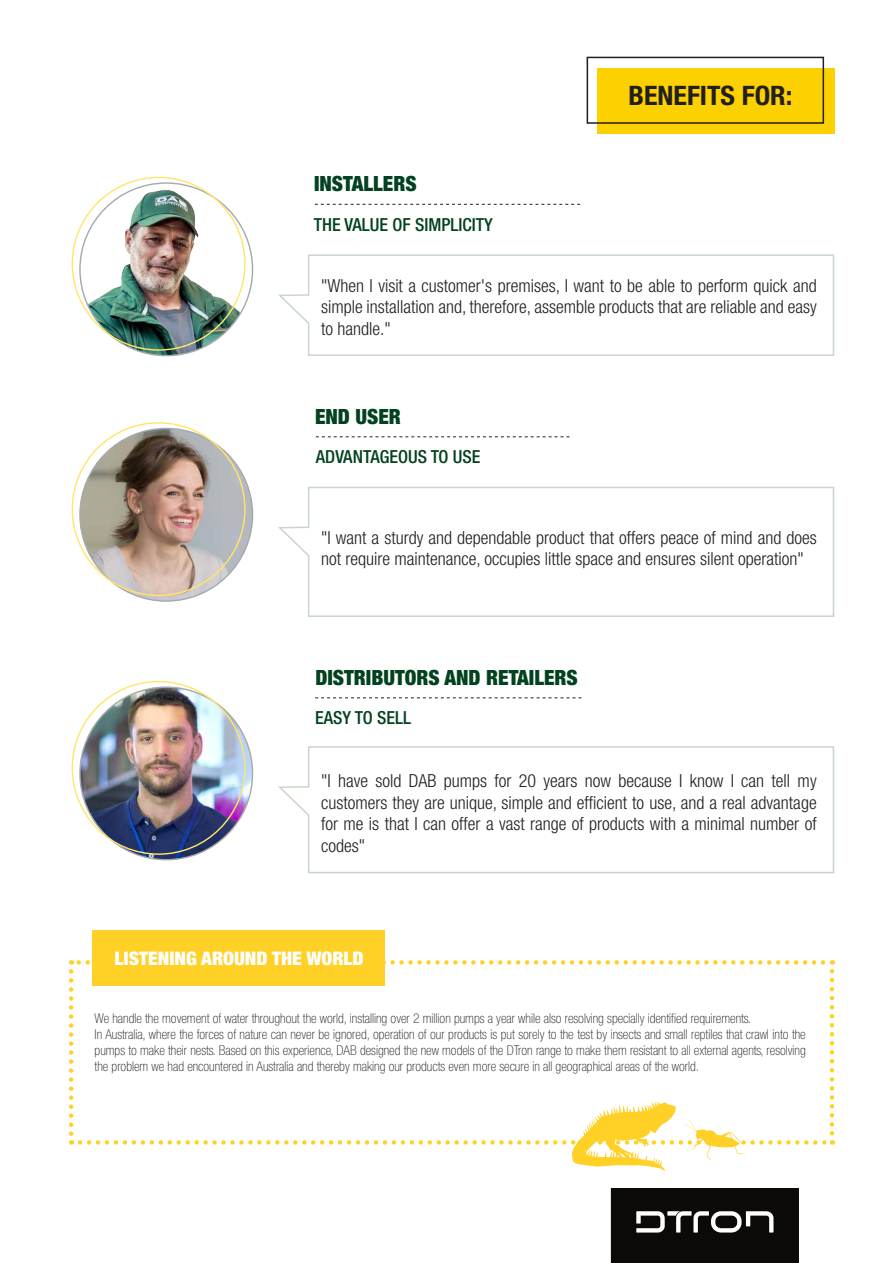
<style>
.page{position:relative;width:893px;height:1263px;background:#fff}
.page>*{position:absolute;margin:0;border:0;box-sizing:border-box;transform-origin:0 0}
.t1{font:700 condensed 26.85px "Helvetica Neue LT";color:#221f1f;scale:1.04 1}
.t2{font:900 condensed 21px "Helvetica Neue LT";color:#03421f}
.t3{font:900 condensed 18.75px "Helvetica Neue LT";color:#fff;scale:1.04 1}
.t4{font:300 condensed 18px/21.6px "Helvetica Neue LT";color:#221f1f;text-align:justify}
.t5{font:500 condensed 18px "Helvetica Neue LT";color:#03421f}
.t6{font:100 condensed 13.5px/16.2px "Helvetica Neue LT";color:#221f1f}
</style>
<div class="page">
<svg style="left:611px;top:1188px;width:188px;height:75px;background:#201e1b"></svg>
<svg style="left:315px;top:204px;width:265px;height:1px"></svg>
<svg style="left:278px;top:254px;width:557px;height:102px"></svg>
<svg style="left:316px;top:436px;width:253px;height:1px"></svg>
<svg style="left:278px;top:486px;width:557px;height:131px"></svg>
<svg style="left:315px;top:697px;width:266px;height:1px"></svg>
<svg style="left:278px;top:746px;width:557px;height:128px"></svg>
<div style="left:92px;top:930px;width:292px;height:56px;background:#ffd025"></div>
<svg style="left:69px;top:960px;width:765px;height:211px"></svg>
<img style="left:80px;top:687px;width:173px;height:173px;border-radius:86px">
<img style="left:80px;top:428px;width:173px;height:173px;border-radius:86px">
<svg style="left:80px;top:183px;width:173px;height:173px"></svg>
<img style="left:87px;top:190px;width:154px;height:166px">
<div style="left:597px;top:68px;width:237px;height:66px;background:#fdd000"></div>
<div style="left:587px;top:57px;width:237px;height:67px;border:2px solid #221f1f"></div>
<h2 class="t2" style="left:314px;top:172px;width:104px">INSTALLERS</h2>
<h3 class="t5" style="left:314px;top:218px;width:180px">THE VALUE OF SIMPLICITY</h3>
<h1 class="t1" style="left:628px;top:81px;width:159px">BENEFITS FOR:</h1>
<h3 class="t4" style="left:321px;top:276px;width:497px">"When I visit a customer's premises, I want to be able to perform quick and simple installation and, therefore, assemble products that are reliable and easy to handle."</h3>
<h2 class="t2" style="left:315px;top:404px;width:87px">END USER</h2>
<h3 class="t5" style="left:316px;top:450px;width:166px">ADVANTAGEOUS TO USE</h3>
<h3 class="t4" style="left:321px;top:528px;width:497px">"I want a sturdy and dependable product that offers peace of mind and does not require maintenance, occupies little space and ensures silent operation"</h3>
<h2 class="t2" style="left:315px;top:665px;width:264px">DISTRIBUTORS AND RETAILERS</h2>
<h3 class="t5" style="left:315px;top:711px;width:97px">EASY TO SELL</h3>
<h3 class="t4" style="left:321px;top:771px;width:497px">"I have sold DAB pumps for 20 years now because I know I can tell my customers they are unique, simple and efficient to use, and a real advantage for me is that I can offer a vast range of products with a minimal number of codes"</h3>
<h3 class="t3" style="left:115px;top:947px;width:241px">LISTENING AROUND THE WORLD</h3>
<p class="t6" style="left:95px;top:1011px;width:713px">We handle the movement of water throughout the world, installing over 2 million pumps a year while also resolving specially identified requirements.<br>In Australia, where the forces of nature can never be ignored, operation of our products is put sorely to the test by insects and small reptiles that crawl into the pumps to make their nests. Based on this experience, DAB designed the new models of the DTron range to make them resistant to all external agents, resolving the problem we had encountered in Australia and thereby making our products even more secure in all geographical areas of the world.</p>
</div>
